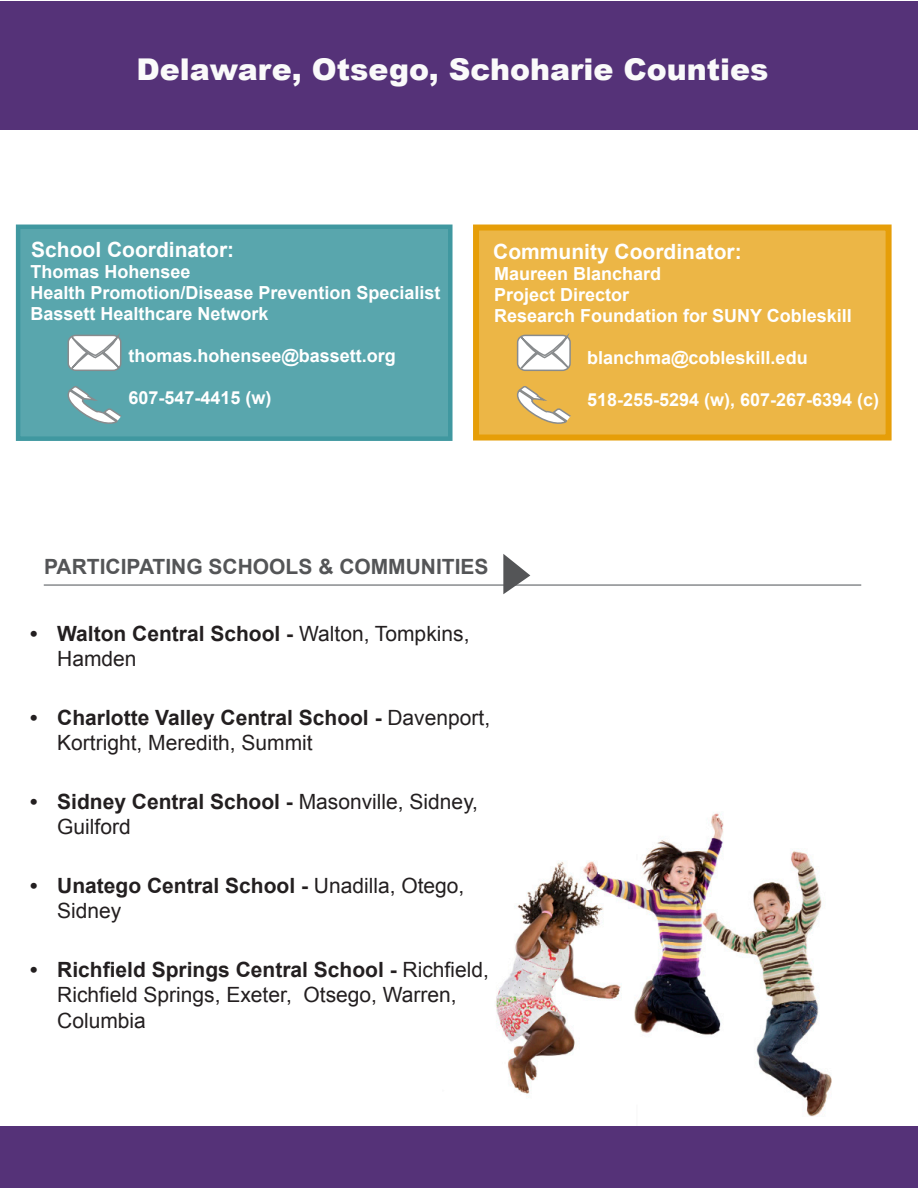
<style>
.page{position:relative;width:918px;height:1188px;background:#fff}
.page>*{position:absolute;margin:0;border:0;box-sizing:border-box;transform-origin:0 0}
.t1{font:900 30px "Arial";color:#fafafa}
.t2{font:21px/25.2px "Arial";color:#231f20}
.t3{font:700 21px/25.2px "Arial";color:#231f20}
.t4{font:700 21px "Arial";color:#fff}
.Header_1{font:700 21px "Arial";color:#545557}
.t5{font:700 18px "Arial";color:#fff}
.s1{font-weight:700}
.s2{font-weight:400}
</style>
<div class="page">
<div style="left:0;top:2px;width:918px;height:128px;background:#553278"></div>
<img style="left:443px;top:812px;width:449px;height:315px">
<div style="left:0;top:1127px;width:918px;height:61px;background:#553278"></div>
<div style="left:18px;top:227px;width:432px;height:212px;background:#59a6ad"></div>
<div style="left:16px;top:225px;width:437px;height:216px;border:4px solid #4098a0"></div>
<div style="left:476px;top:228px;width:413px;height:210px;background:#ecb646"></div>
<div style="left:473px;top:225px;width:419px;height:216px;border:6px solid #e69e08"></div>
<hr style="left:44px;top:584px;width:817px;height:2px;background:#888b8d">
<svg style="left:503px;top:554px;width:27px;height:40px"></svg>
<div style="left:517px;top:335px;width:54px;height:36px;border:2px solid #888b8d;border-radius:7px"></div>
<svg style="left:520px;top:336px;width:50px;height:35px"></svg>
<div style="left:68px;top:335px;width:53px;height:35px;background:#fff;border-radius:7px"></div>
<div style="left:67px;top:335px;width:55px;height:36px;border:2px solid #888b8d;border-radius:7px"></div>
<svg style="left:71px;top:336px;width:49px;height:35px"></svg>
<svg style="left:67px;top:387px;width:54px;height:37px"></svg>
<svg style="left:517px;top:387px;width:54px;height:37px"></svg>
<p class="t1" style="left:137px;top:48px;width:633px">Delaware, Otsego, Schoharie Counties</p>
<p class="t4" style="left:31px;top:236px;width:205px">School Coordinator:</p>
<p class="t5" style="left:30px;top:260px;width:162px">Thomas Hohensee</p>
<p class="t5" style="left:30px;top:281px;width:412px">Health Promotion/Disease Prevention Specialist</p>
<p class="t5" style="left:30px;top:302px;width:240px">Bassett Healthcare Network</p>
<p class="t5" style="left:128px;top:344px;width:269px">thomas.hohensee@bassett.org</p>
<p class="t5" style="left:128px;top:386px;width:145px">607-547-4415 (w)</p>
<p class="t4" style="left:493px;top:237px;width:250px">Community Coordinator:</p>
<p class="t5" style="left:494px;top:261px;width:169px">Maureen Blanchard</p>
<p class="t5" style="left:494px;top:282px;width:137px">Project Director</p>
<p class="t5" style="left:494px;top:303px;width:359px">Research Foundation for SUNY Cobleskill</p>
<p class="t5" style="left:587px;top:345px;width:222px">blanchma@cobleskill.edu</p>
<p class="t5" style="left:587px;top:387px;width:294px">518-255-5294 (w), 607-267-6394 (c)</p>
<p class="Header_1" style="left:44px;top:552px;width:446px">PARTICIPATING SCHOOLS &amp; COMMUNITIES</p>
<p class="t2" style="left:57px;top:621px;width:414px;text-indent:-27px"><span class="s1">• Walton Central School -</span> Walton, Tompkins,<br>Hamden</p>
<p class="t2" style="left:57px;top:705px;width:434px;text-indent:-27px"><span class="s1">• Charlotte Valley Central School -</span> Davenport,<br>Kortright, Meredith, Summit</p>
<p class="t2" style="left:57px;top:789px;width:422px;text-indent:-27px"><span class="s1">• Sidney Central School -</span> Masonville, Sidney,<br>Guilford</p>
<p class="t3" style="left:57px;top:874px;width:409px;text-indent:-27px">• Unatego Central School - <span class="s2">Unadilla, Otego,<br>Sidney</span></p>
<p class="t2" style="left:57px;top:957px;width:433px;text-indent:-27px"><span class="s1">• Richfield Springs Central School -</span> Richfield,<br>Richfield Springs, Exeter, Otsego, Warren,<br>Columbia</p>
</div>
